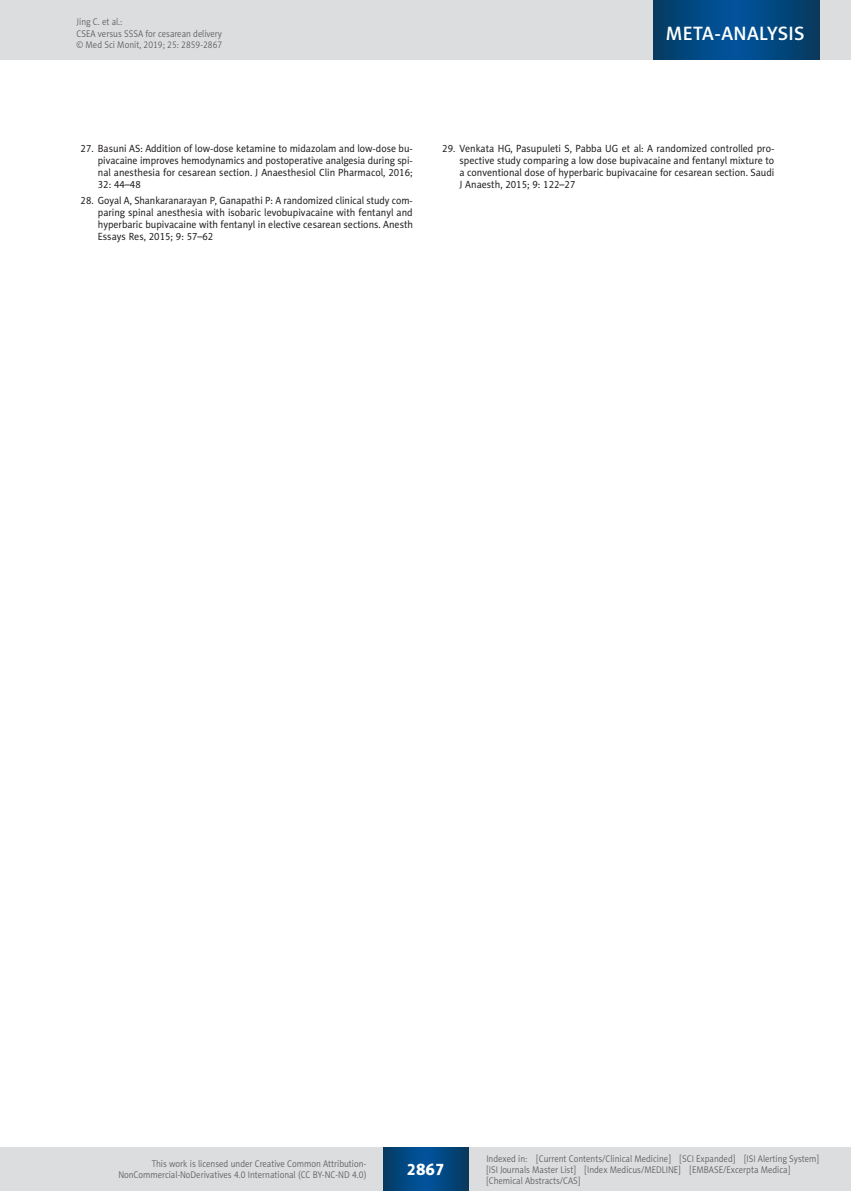
<style>
.page{position:relative;width:851px;height:1191px;background:#fff}
.page>*{position:absolute;margin:0;border:0;box-sizing:border-box;transform-origin:0 0}
.t1{font:19.5px "Naomi Sans EFN Medium";letter-spacing:.01em;color:#fff}
.t2{font:16.5px "Naomi Sans EFN Heavy";color:#fff}
.MSM_Referencje_punkt{font:10.5px/12px "Naomi Sans EFN";color:#231f20;text-align:justify;scale:.95 1}
.MSM_Referencje_punkt-2{font:10.5px/12px "Naomi Sans EFN";color:#231f20;text-align:justify;scale:.94 1}
.t3{font:9.75px/11.2px "Naomi Sans EFN Light";color:#57585a;scale:.9 1}
</style>
<div class="page">
<div style="left:0;top:1148px;width:850px;height:43px;background:#dcdddf"></div>
<svg style="left:383px;top:1147px;width:85px;height:43px;background:#02477e"></svg>
<div style="left:0;top:0;width:850px;height:60px;background:#dcdddf"></div>
<svg style="left:653px;top:0;width:166px;height:60px;background:#02477e"></svg>
<p class="t3" style="left:77px;top:16px;width:163px">Jing C. et al.:<br>CSEA versus SSSA for cesarean delivery © Med Sci Monit, 2019; 25: 2859-2867</p>
<h1 class="t1" style="left:665px;top:22px;width:140px">META-ANALYSIS</h1>
<p class="MSM_Referencje_punkt" style="left:98px;top:142px;width:333px;text-indent:-17px">27. Basuni AS: Addition of low-dose ketamine to midazolam and low-dose bu&shy;pivacaine improves hemodynamics and postoperative analgesia during spi&shy;nal anesthesia for cesarean section. J Anaesthesiol Clin Pharmacol, 2016; 32: 44–48</p>
<p class="MSM_Referencje_punkt-2" style="left:98px;top:195px;width:337px;text-indent:-17px">28. Goyal A, Shankaranarayan P, Ganapathi P: A randomized clinical study com&shy;paring spinal anesthesia with isobaric levobupivacaine with fentanyl and hyperbaric bupivacaine with fentanyl in elective cesarean sections. Anesth Essays Res, 2015; 9: 57–62</p>
<p class="MSM_Referencje_punkt" style="left:459px;top:142px;width:333px;text-indent:-17px">29. Venkata HG, Pasupuleti S, Pabba UG et al: A randomized controlled pro&shy;spective study comparing a low dose bupivacaine and fentanyl mixture to a conventional dose of hyperbaric bupivacaine for cesarean section. Saudi J Anaesth, 2015; 9: 122–27</p>
<p class="t3" style="left:118px;top:1158px;width:277px;text-align:right">This work is licensed under Creative Common Attribution-<br>NonCommercial-NoDerivatives 4.0 International (CC BY-NC-ND 4.0)</p>
<h2 class="t2" style="left:406px;top:1159px;width:40px">2867</h2>
<p class="t3" style="left:486px;top:1152px;width:371px">Indexed in: [Current Contents/Clinical Medicine] [SCI Expanded] [ISI Alerting System] [ISI Journals Master List] [Index Medicus/MEDLINE] [EMBASE/Excerpta Medica] [Chemical Abstracts/CAS]</p>
</div>
